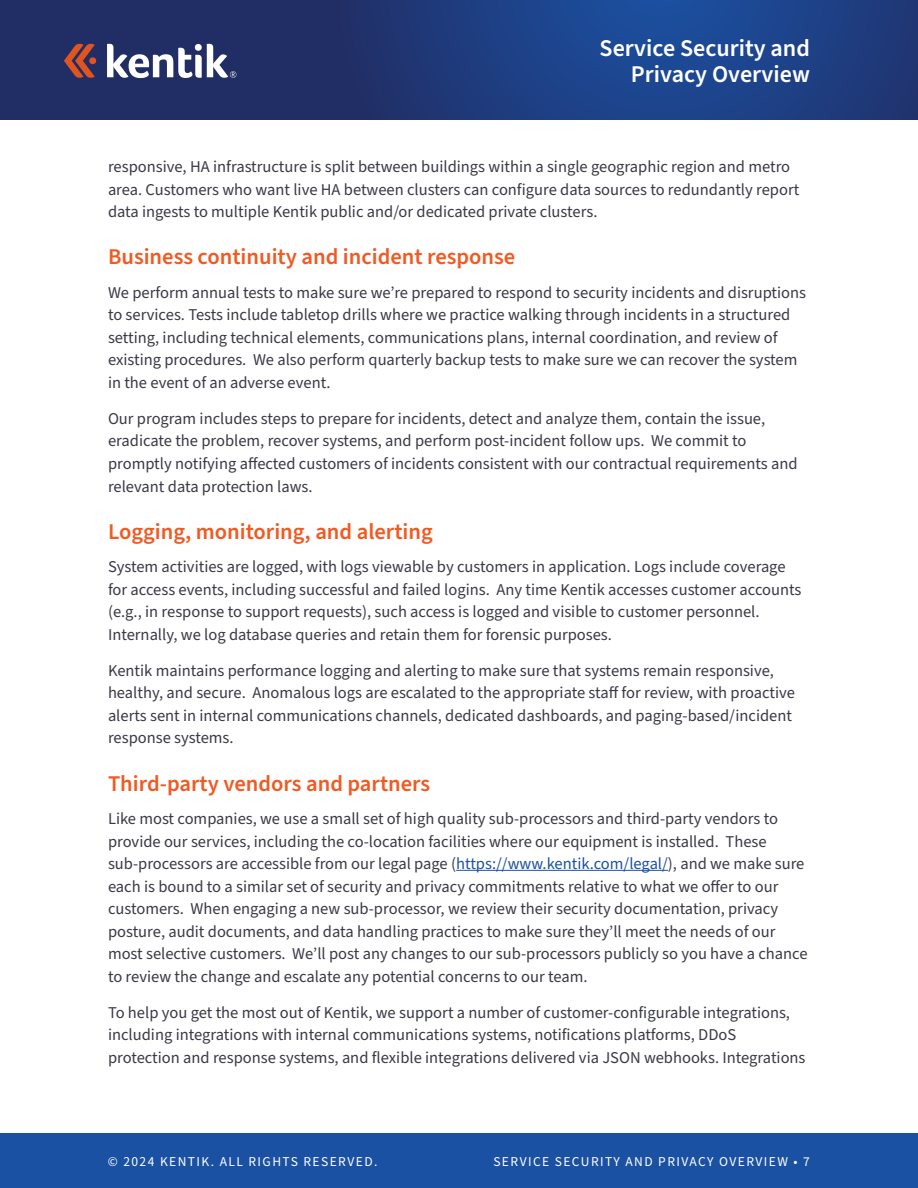
<style>
.page{position:relative;width:918px;height:1188px;background:#fff}
.page>*{position:absolute;margin:0;border:0;box-sizing:border-box;transform-origin:0 0}
.t1{font:600 24px/25.5px "Source Sans Pro";color:#fff;text-align:right}
.t2{font:600 22.5px "Source Sans Pro";color:#f15a22}
.t3{font:16.5px/22.5px "Source Sans Pro";color:#393a45}
.t4{font:13.5px "Source Sans Pro";letter-spacing:.105em;color:#fff}
.s1{color:#1b51a3}
</style>
<div class="page">
<svg style="left:0;top:0;width:918px;height:120px;background:#1f3979"></svg>
<div style="left:0;top:1134px;width:918px;height:54px;background:#1b51a3"></div>
<svg style="left:64px;top:44px;width:32px;height:34px"></svg>
<svg style="left:107px;top:44px;width:129px;height:34px"></svg>
<hr style="left:456px;top:870px;width:212px;height:1px;background:#1b51a3">
<h1 class="t1" style="left:600px;top:36px;width:212px">Service Security and<br>Privacy Overview</h1>
<p class="t3" style="left:108px;top:156px;width:693px">responsive, HA infrastructure is split between buildings within a single geographic region and metro area. Customers who want live HA between clusters can configure data sources to redundantly report data ingests to multiple Kentik public and/or dedicated private clusters.</p>
<h2 class="t2" style="left:108px;top:242px;width:409px">Business continuity and incident response</h2>
<p class="t3" style="left:108px;top:282px;width:700px">We perform annual tests to make sure we’re prepared to respond to security incidents and disruptions to services. Tests include tabletop drills where we practice walking through incidents in a structured setting, including technical elements, communications plans, internal coordination, and review of existing procedures. We also perform quarterly backup tests to make sure we can recover the system in the event of an adverse event.</p>
<p class="t3" style="left:108px;top:408px;width:691px">Our program includes steps to prepare for incidents, detect and analyze them, contain the issue, eradicate the problem, recover systems, and perform post-incident follow ups. We commit to promptly notifying affected customers of incidents consistent with our contractual requirements and relevant data protection laws.</p>
<h2 class="t2" style="left:108px;top:516px;width:326px">Logging, monitoring, and alerting</h2>
<p class="t3" style="left:108px;top:556px;width:695px">System activities are logged, with logs viewable by customers in application. Logs include coverage for access events, including successful and failed logins. Any time Kentik accesses customer accounts (e.g., in response to support requests), such access is logged and visible to customer personnel.<br>Internally, we log database queries and retain them for forensic purposes.</p>
<p class="t3" style="left:108px;top:660px;width:689px">Kentik maintains performance logging and alerting to make sure that systems remain responsive, healthy, and secure. Anomalous logs are escalated to the appropriate staff for review, with proactive alerts sent in internal communications channels, dedicated dashboards, and paging-based/incident response systems.</p>
<h2 class="t2" style="left:108px;top:768px;width:324px">Third-party vendors and partners</h2>
<p class="t3" style="left:108px;top:808px;width:701px">Like most companies, we use a small set of high quality sub-processors and third-party vendors to provide our services, including the co-location facilities where our equipment is installed. These sub-processors are accessible from our legal page (<span class="s1">https://www.kentik.com/legal/</span>), and we make sure each is bound to a similar set of security and privacy commitments relative to what we offer to our customers. When engaging a new sub-processor, we review their security documentation, privacy posture, audit documents, and data handling practices to make sure they’ll meet the needs of our most selective customers. We’ll post any changes to our sub-processors publicly so you have a chance to review the change and escalate any potential concerns to our team.</p>
<p class="t3" style="left:108px;top:1001px;width:699px">To help you get the most out of Kentik, we support a number of customer-configurable integrations, including integrations with internal communications systems, notifications platforms, DDoS protection and response systems, and flexible integrations delivered via JSON webhooks. Integrations</p>
<p class="t4" style="left:108px;top:1153px;width:271px">© 2024 KENTIK. ALL RIGHTS RESERVED.</p>
<p class="t4" style="left:493px;top:1153px;width:318px">SERVICE SECURITY AND PRIVACY OVERVIEW • 7</p>
</div>
